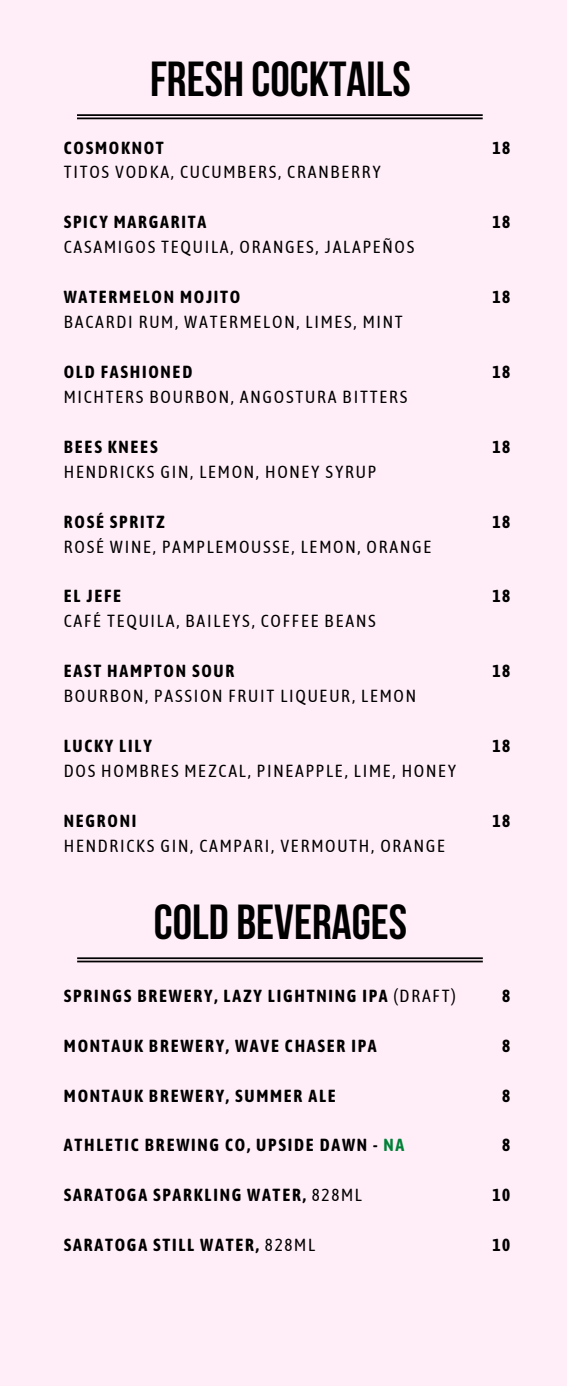
<style>
.page{position:relative;width:567px;height:1386px;background:#ffeef8}
.page>*{position:absolute;margin:0;border:0;box-sizing:border-box;transform-origin:0 0}
.t1{font:700 49px "Bebas Neue";color:#000}
.t2{font:17.5px "Asap Condensed";letter-spacing:.1em;color:#000}
.t3{font:700 17.5px "Asap Condensed";letter-spacing:.1em;color:#000}
.s1{font-weight:400}
.s2{color:#008037}
</style>
<div class="page">
<svg style="left:77px;top:114px;width:406px;height:5px"></svg>
<svg style="left:77px;top:957px;width:406px;height:5px;background:#5f585c"></svg>
<p class="t1" style="left:150px;top:59px;width:262px">FRESH COCKTAILS</p>
<p class="t3" style="left:64px;top:137px;width:102px">COSMOKNOT</p>
<p class="t2" style="left:64px;top:162px;width:319px">TITOS VODKA, CUCUMBERS, CRANBERRY</p>
<p class="t3" style="left:64px;top:212px;width:144px">SPICY MARGARITA</p>
<p class="t2" style="left:64px;top:237px;width:352px">CASAMIGOS TEQUILA, ORANGES, JALAPEÑOS</p>
<p class="t3" style="left:64px;top:287px;width:178px">WATERMELON MOJITO</p>
<p class="t2" style="left:64px;top:312px;width:341px">BACARDI RUM, WATERMELON, LIMES, MINT</p>
<p class="t3" style="left:64px;top:362px;width:130px">OLD FASHIONED</p>
<p class="t2" style="left:64px;top:387px;width:345px">MICHTERS BOURBON, ANGOSTURA BITTERS</p>
<p class="t3" style="left:64px;top:436px;width:95px">BEES KNEES</p>
<p class="t2" style="left:64px;top:461px;width:314px">HENDRICKS GIN, LEMON, HONEY SYRUP</p>
<p class="t3" style="left:64px;top:511px;width:103px">ROSÉ SPRITZ</p>
<p class="t2" style="left:64px;top:536px;width:369px">ROSÉ WINE, PAMPLEMOUSSE, LEMON, ORANGE</p>
<p class="t3" style="left:64px;top:586px;width:59px">EL JEFE</p>
<p class="t2" style="left:64px;top:611px;width:313px">CAFÉ TEQUILA, BAILEYS, COFFEE BEANS</p>
<p class="t3" style="left:64px;top:661px;width:172px">EAST HAMPTON SOUR</p>
<p class="t2" style="left:64px;top:686px;width:354px">BOURBON, PASSION FRUIT LIQUEUR, LEMON</p>
<p class="t3" style="left:64px;top:736px;width:90px">LUCKY LILY</p>
<p class="t2" style="left:64px;top:761px;width:394px">DOS HOMBRES MEZCAL, PINEAPPLE, LIME, HONEY</p>
<p class="t3" style="left:64px;top:811px;width:74px">NEGRONI</p>
<p class="t2" style="left:64px;top:835px;width:383px">HENDRICKS GIN, CAMPARI, VERMOUTH, ORANGE</p>
<p class="t1" style="left:154px;top:903px;width:255px">COLD BEVERAGES</p>
<p class="t3" style="left:64px;top:985px;width:393px">SPRINGS BREWERY, LAZY LIGHTNING IPA <span class="s1">(DRAFT)</span></p>
<p class="t3" style="left:64px;top:1035px;width:314px">MONTAUK BREWERY, WAVE CHASER IPA</p>
<p class="t3" style="left:64px;top:1085px;width:273px">MONTAUK BREWERY, SUMMER ALE</p>
<p class="t3" style="left:64px;top:1135px;width:342px">ATHLETIC BREWING CO, UPSIDE DAWN - <span class="s2">NA</span></p>
<p class="t3" style="left:64px;top:1185px;width:300px">SARATOGA SPARKLING WATER, <span class="s1">828ML</span></p>
<p class="t3" style="left:64px;top:1235px;width:253px">SARATOGA STILL WATER, <span class="s1">828ML</span></p>
<p class="t3" style="left:493px;top:137px;width:19px">18</p>
<p class="t3" style="left:493px;top:212px;width:19px">18</p>
<p class="t3" style="left:493px;top:287px;width:19px">18</p>
<p class="t3" style="left:493px;top:362px;width:19px">18</p>
<p class="t3" style="left:493px;top:436px;width:19px">18</p>
<p class="t3" style="left:493px;top:511px;width:19px">18</p>
<p class="t3" style="left:493px;top:586px;width:19px">18</p>
<p class="t3" style="left:493px;top:661px;width:19px">18</p>
<p class="t3" style="left:493px;top:736px;width:19px">18</p>
<p class="t3" style="left:493px;top:811px;width:19px">18</p>
<p class="t3" style="left:502px;top:985px;width:10px">8</p>
<p class="t3" style="left:502px;top:1035px;width:10px">8</p>
<p class="t3" style="left:502px;top:1085px;width:10px">8</p>
<p class="t3" style="left:502px;top:1135px;width:10px">8</p>
<p class="t3" style="left:493px;top:1185px;width:19px">10</p>
<p class="t3" style="left:493px;top:1235px;width:19px">10</p>
</div>
